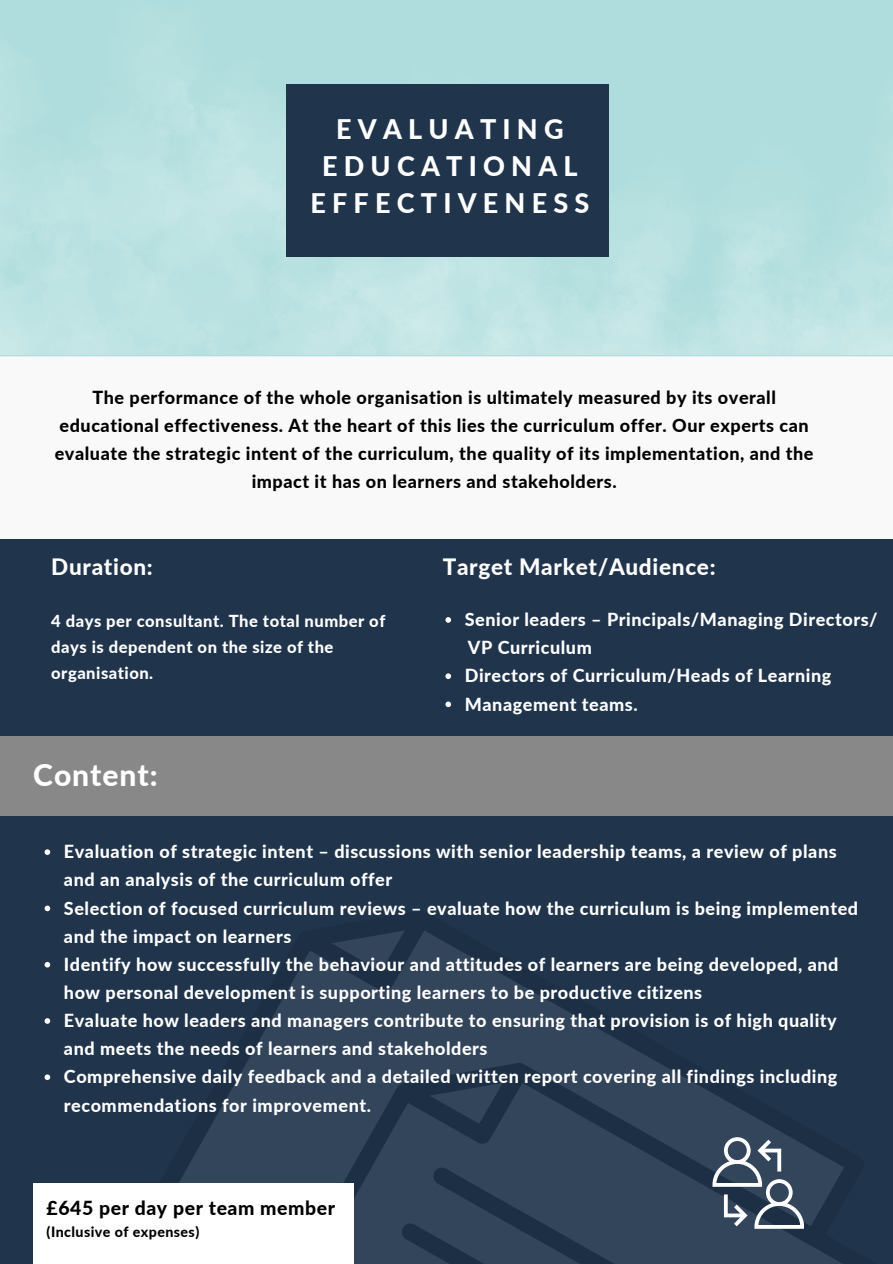
<style>
.page{position:relative;width:893px;height:1264px;background:#fff}
.page>*{position:absolute;margin:0;border:0;box-sizing:border-box;transform-origin:0 0}
.t1{font:800 30px "Lato";letter-spacing:.03em;color:#fff}
.t2{font:800 27px/37.2px "Lato";letter-spacing:.23em;color:#fff;text-align:center}
.t3{font:800 22.5px "Lato";letter-spacing:.03em;color:#fff}
.t4{font:800 19.35px "Lato";letter-spacing:.03em;color:#000}
.t5{font:800 18px/28.2px "Lato";letter-spacing:.03em;color:#fff}
.t6{font:800 18px/28.2px "Lato";letter-spacing:.03em;color:#000;text-align:center}
.t7{font:800 16.5px/25.8px "Lato";letter-spacing:.03em;color:#fff}
.t8{font:800 14.25px "Lato";letter-spacing:.03em;color:#000}
</style>
<div class="page">
<div style="left:0;top:0;width:892px;height:1263px;background:#f9f9f9"></div>
<div style="left:0;top:539px;width:892px;height:724px;background:#20344b"></div>
<svg style="left:44px;top:911px;width:612px;height:170px"></svg>
<svg style="left:126px;top:1062px;width:718px;height:201px;fill:#33455a"></svg>
<div style="left:0;top:736px;width:892px;height:79px;background:#888"></div>
<img style="left:0;top:0;width:892px;height:354px">
<div style="left:286px;top:85px;width:322px;height:172px;background:#20344b"></div>
<div style="left:33px;top:1182px;width:320px;height:81px;background:#fff"></div>
<svg style="left:45px;top:849px;width:5px;height:6px"></svg>
<svg style="left:45px;top:905px;width:5px;height:6px"></svg>
<svg style="left:45px;top:961px;width:5px;height:6px"></svg>
<svg style="left:45px;top:1018px;width:5px;height:5px"></svg>
<svg style="left:45px;top:1074px;width:5px;height:6px"></svg>
<svg style="left:445px;top:617px;width:6px;height:5px"></svg>
<svg style="left:445px;top:673px;width:6px;height:6px"></svg>
<svg style="left:445px;top:701px;width:6px;height:6px"></svg>
<svg style="left:712px;top:1137px;width:91px;height:91px"></svg>
<h2 class="t2" style="left:310px;top:110px;width:280px">EVALUATING<br>EDUCATIONAL<br>EFFECTIVENESS</h2>
<p class="t6" style="left:55px;top:382px;width:760px">The performance of the whole organisation is ultimately measured by its overall educational effectiveness. At the heart of this lies the curriculum offer. Our experts can evaluate the strategic intent of the curriculum, the quality of its implementation, and the impact it has on learners and stakeholders.</p>
<p class="t3" style="left:51px;top:552px;width:103px">Duration:</p>
<p class="t3" style="left:442px;top:552px;width:274px">Target Market/Audience:</p>
<p class="t7" style="left:51px;top:607px;width:335px">4 days per consultant. The total number of days is dependent on the size of the organisation.</p>
<h1 class="t1" style="left:33px;top:756px;width:126px">Content:</h1>
<p class="t5" style="left:465px;top:605px;width:414px">Senior leaders – Principals/Managing Directors/<br>VP Curriculum<br>Directors of Curriculum/Heads of Learning<br>Management teams.</p>
<p class="t5" style="left:64px;top:837px;width:795px">Evaluation of strategic intent – discussions with senior leadership teams, a review of plans and an analysis of the curriculum offer<br>Selection of focused curriculum reviews – evaluate how the curriculum is being implemented and the impact on learners<br>Identify how successfully the behaviour and attitudes of learners are being developed, and how personal development is supporting learners to be productive citizens<br>Evaluate how leaders and managers contribute to ensuring that provision is of high quality and meets the needs of learners and stakeholders<br>Comprehensive daily feedback and a detailed written report covering all findings including recommendations for improvement.</p>
<p class="t4" style="left:47px;top:1196px;width:290px">£645 per day per team member</p>
<p class="t8" style="left:47px;top:1222px;width:154px">(Inclusive of expenses)</p>
</div>
